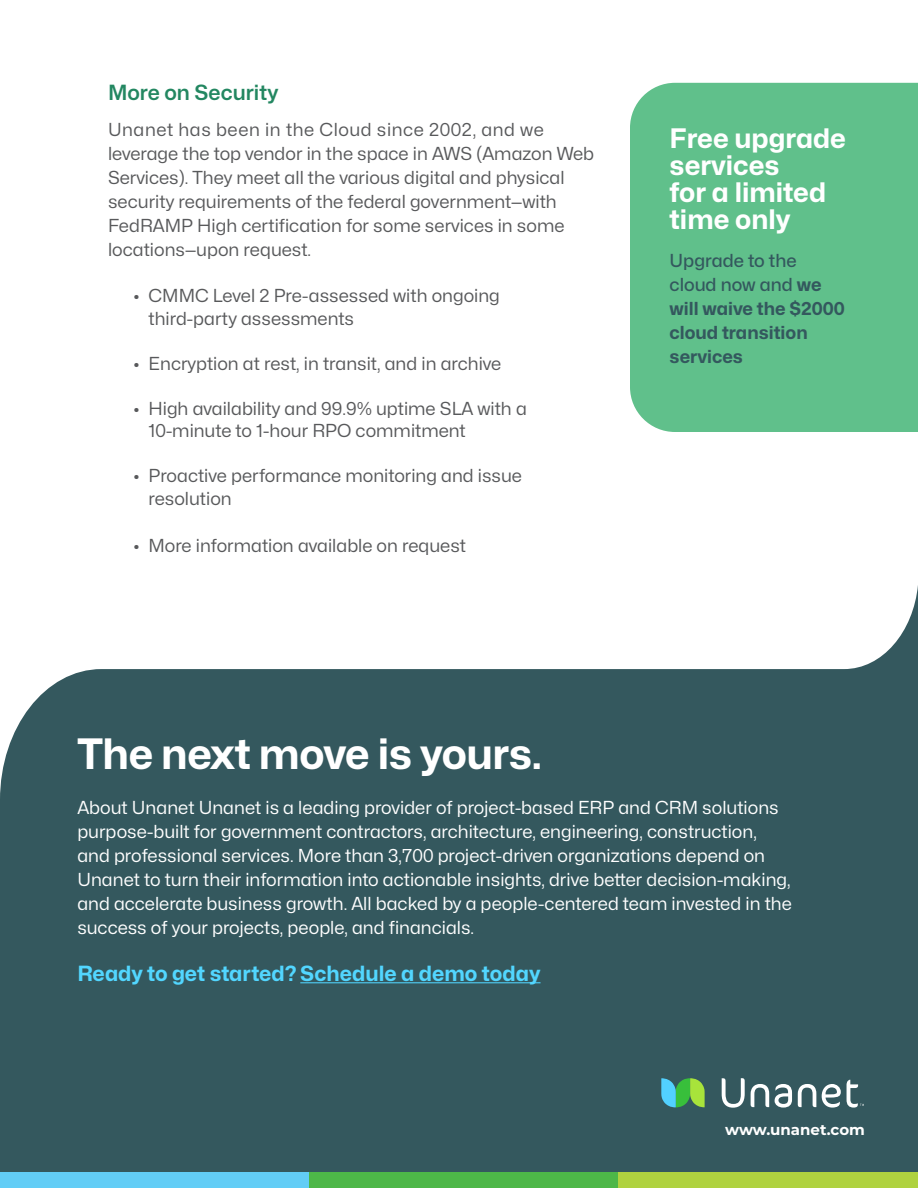
<style>
.page{position:relative;width:918px;height:1188px;background:#fff}
.page>*{position:absolute;margin:0;border:0;box-sizing:border-box;transform-origin:0 0}
.t1{font:42px "Mona Sans Bold";letter-spacing:-.01em;color:#fff}
.t2{font:27px/27px "Mona Sans Bold";color:#fff}
.t3{font:21px "Mona Sans Bold";color:#52d6ff}
.t4{font:700 21px "Mona Sans Semi";color:#238761}
.t5{font:18px/24px "Mona Sans Regular";color:#58595b}
.t6{font:18px/24px "Mona Sans Regular";color:#fff}
.t7{font:18px/24px "Mona Sans Bold";color:#34585e}
.t8{font:18px/24px "Mona Sans Medium";color:#34585e}
.t9{font:700 15px "Montserrat";color:#fff}
.s1{font-family:"Mona Sans Bold"}
</style>
<div class="page">
<div style="left:630px;top:83px;width:288px;height:349px;background:#60c08b"></div>
<svg style="left:0;top:585px;width:918px;height:223px;fill:#34585e"></svg>
<div style="left:0;top:808px;width:918px;height:372px;background:#34585e"></div>
<svg style="left:661px;top:1078px;width:44px;height:29px"></svg>
<svg style="left:722px;top:1078px;width:142px;height:30px"></svg>
<div style="left:0;top:1172px;width:314px;height:16px;background:#62cdf6"></div>
<div style="left:309px;top:1172px;width:314px;height:16px;background:#4db748"></div>
<div style="left:619px;top:1172px;width:299px;height:16px;background:#afd23f"></div>
<hr style="left:300px;top:982px;width:241px;height:1px;background:#52d6ff">
<p class="t4" style="left:108px;top:78px;width:172px">More on Security</p>
<p class="t5" style="left:108px;top:117px;width:488px">Unanet has been in the Cloud since 2002, and we leverage the top vendor in the space in AWS (Amazon Web Services). They meet all the various digital and physical security requirements of the federal government—with FedRAMP High certification for some services in some locations—upon request.</p>
<p class="t5" style="left:148px;top:284px;width:353px;line-height:22.5px;text-indent:-15px">• CMMC Level 2 Pre-assessed with ongoing third-party assessments</p>
<p class="t5" style="left:134px;top:351px;width:369px">• Encryption at rest, in transit, and in archive</p>
<p class="t5" style="left:148px;top:396px;width:380px;line-height:22.5px;text-indent:-15px">• High availability and 99.9% uptime SLA with a<br>10-minute to 1-hour RPO commitment</p>
<p class="t5" style="left:148px;top:464px;width:375px;line-height:22.5px;text-indent:-15px">• Proactive performance monitoring and issue resolution</p>
<p class="t5" style="left:134px;top:533px;width:334px">• More information available on request</p>
<h2 class="t2" style="left:670px;top:124px;width:178px">Free upgrade services<br>for a limited time only</h2>
<p class="t8" style="left:670px;top:248px;width:153px">Upgrade to the cloud now and <span class="s1">we</span></p>
<p class="t7" style="left:670px;top:296px;width:177px">will waive the $2000 cloud transition services</p>
<h1 class="t1" style="left:77px;top:727px;width:466px">The next move is yours.</h1>
<p class="t6" style="left:77px;top:795px;width:716px">About Unanet Unanet is a leading provider of project-based ERP and CRM solutions purpose-built for government contractors, architecture, engineering, construction, and professional services. More than 3,700 project-driven organizations depend on Unanet to turn their information into actionable insights, drive better decision-making, and accelerate business growth. All backed by a people-centered team invested in the success of your projects, people, and financials.</p>
<p class="t3" style="left:77px;top:960px;width:465px">Ready to get started? Schedule a demo today</p>
<p class="t9" style="left:725px;top:1118px;width:141px">www.unanet.com</p>
</div>
